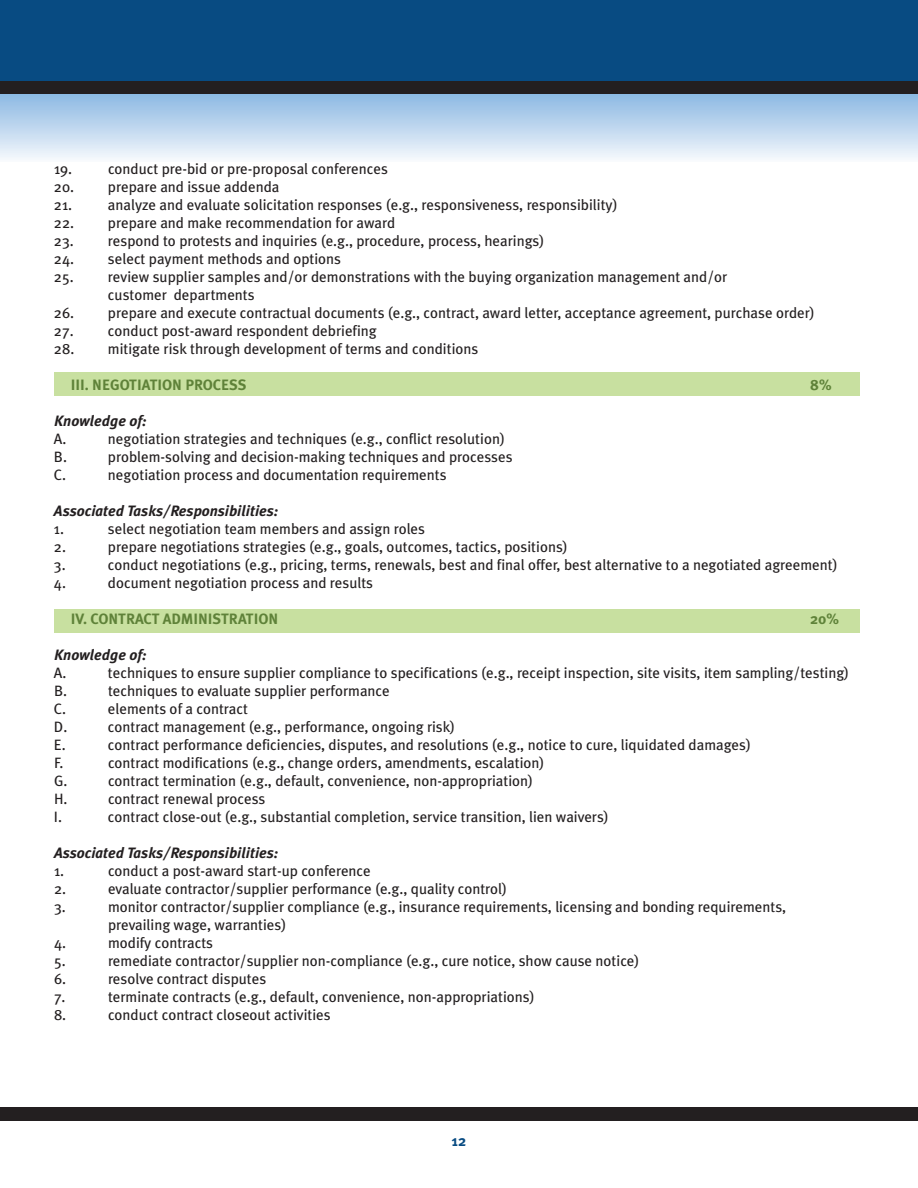
<style>
.page{position:relative;width:918px;height:1188px;background:#fff}
.page>*{position:absolute;margin:0;border:0;box-sizing:border-box;transform-origin:0 0}
.t1{font:15px/18px "Meta Plus";color:#231f20}
.t2{font:italic 700 15px "Meta Plus";color:#231f20}
.t3{font:700 15px "Meta Plus";color:#5f8239}
.t4{font:700 15px "Meta Plus";color:#084b82}
</style>
<div class="page">
<div style="left:0;top:88px;width:918px;height:74px;background:linear-gradient(to bottom,#82b2e0,#f5f8fc)"></div>
<div style="left:0;top:14px;width:918px;height:80px;background:#231f20"></div>
<div style="left:0;top:0;width:918px;height:81px;background:#084b82"></div>
<div style="left:0;top:1107px;width:918px;height:13px;background:#231f20"></div>
<div style="left:54px;top:372px;width:806px;height:24px;background:#c8e0a0"></div>
<div style="left:54px;top:609px;width:806px;height:23px;background:#c8e0a0"></div>
<p class="t1" style="left:54px;top:160px;width:335px">19. conduct pre-bid or pre-proposal conferences</p>
<p class="t1" style="left:54px;top:178px;width:227px">20. prepare and issue addenda</p>
<p class="t1" style="left:54px;top:196px;width:565px">21. analyze and evaluate solicitation responses (e.g., responsiveness, responsibility)</p>
<p class="t1" style="left:54px;top:214px;width:343px">22. prepare and make recommendation for award</p>
<p class="t1" style="left:54px;top:232px;width:492px">23. respond to protests and inquiries (e.g., procedure, process, hearings)</p>
<p class="t1" style="left:54px;top:250px;width:289px">24. select payment methods and options</p>
<p class="t1" style="left:108px;top:268px;width:621px;text-indent:-54px">25. review supplier samples and/or demonstrations with the buying organization management and/or customer departments</p>
<p class="t1" style="left:54px;top:304px;width:762px">26. prepare and execute contractual documents (e.g., contract, award letter, acceptance agreement, purchase order)</p>
<p class="t1" style="left:54px;top:322px;width:324px">27. conduct post-award respondent debriefing</p>
<p class="t1" style="left:54px;top:340px;width:426px">28. mitigate risk through development of terms and conditions</p>
<p class="t3" style="left:71px;top:376px;width:177px">III. NEGOTIATION PROCESS</p>
<p class="t3" style="left:810px;top:376px;width:23px">8%</p>
<p class="t2" style="left:54px;top:412px;width:94px">Knowledge of:</p>
<p class="t1" style="left:54px;top:430px;width:14px">A.</p>
<p class="t1" style="left:108px;top:430px;width:398px">negotiation strategies and techniques (e.g., conflict resolution)</p>
<p class="t1" style="left:54px;top:448px;width:15px">B.</p>
<p class="t1" style="left:108px;top:448px;width:406px">problem-solving and decision-making techniques and processes</p>
<p class="t1" style="left:54px;top:466px;width:14px">C.</p>
<p class="t1" style="left:108px;top:466px;width:340px">negotiation process and documentation requirements</p>
<p class="t2" style="left:54px;top:502px;width:226px">Associated Tasks/Responsibilities:</p>
<p class="t1" style="left:54px;top:520px;width:12px">1.</p>
<p class="t1" style="left:108px;top:520px;width:319px">select negotiation team members and assign roles</p>
<p class="t1" style="left:54px;top:538px;width:14px">2.</p>
<p class="t1" style="left:108px;top:538px;width:461px">prepare negotiations strategies (e.g., goals, outcomes, tactics, positions)</p>
<p class="t1" style="left:54px;top:556px;width:13px">3.</p>
<p class="t1" style="left:108px;top:556px;width:731px">conduct negotiations (e.g., pricing, terms, renewals, best and final offer, best alternative to a negotiated agreement)</p>
<p class="t1" style="left:54px;top:574px;width:14px">4.</p>
<p class="t1" style="left:108px;top:574px;width:267px">document negotiation process and results</p>
<p class="t3" style="left:71px;top:610px;width:209px">IV. CONTRACT ADMINISTRATION</p>
<p class="t3" style="left:810px;top:610px;width:30px">20%</p>
<p class="t2" style="left:54px;top:646px;width:94px">Knowledge of:</p>
<p class="t1" style="left:54px;top:664px;width:14px">A.</p>
<p class="t1" style="left:108px;top:664px;width:743px">techniques to ensure supplier compliance to specifications (e.g., receipt inspection, site visits, item sampling/testing)</p>
<p class="t1" style="left:54px;top:682px;width:15px">B.</p>
<p class="t1" style="left:108px;top:682px;width:283px">techniques to evaluate supplier performance</p>
<p class="t1" style="left:54px;top:700px;width:14px">C.</p>
<p class="t1" style="left:108px;top:700px;width:141px">elements of a contract</p>
<p class="t1" style="left:54px;top:718px;width:15px">D.</p>
<p class="t1" style="left:108px;top:718px;width:349px">contract management (e.g., performance, ongoing risk)</p>
<p class="t1" style="left:54px;top:736px;width:13px">E.</p>
<p class="t1" style="left:108px;top:736px;width:644px">contract performance deficiencies, disputes, and resolutions (e.g., notice to cure, liquidated damages)</p>
<p class="t1" style="left:54px;top:754px;width:11px">F.</p>
<p class="t1" style="left:108px;top:754px;width:438px">contract modifications (e.g., change orders, amendments, escalation)</p>
<p class="t1" style="left:54px;top:772px;width:15px">G.</p>
<p class="t1" style="left:108px;top:772px;width:427px">contract termination (e.g., default, convenience, non-appropriation)</p>
<p class="t1" style="left:54px;top:790px;width:15px">H.</p>
<p class="t1" style="left:108px;top:790px;width:159px">contract renewal process</p>
<p class="t1" style="left:54px;top:808px;width:10px">I.</p>
<p class="t1" style="left:108px;top:808px;width:502px">contract close-out (e.g., substantial completion, service transition, lien waivers)</p>
<p class="t2" style="left:54px;top:844px;width:226px">Associated Tasks/Responsibilities:</p>
<p class="t1" style="left:54px;top:862px;width:12px">1.</p>
<p class="t1" style="left:108px;top:862px;width:264px">conduct a post-award start-up conference</p>
<p class="t1" style="left:54px;top:880px;width:14px">2.</p>
<p class="t1" style="left:108px;top:880px;width:401px">evaluate contractor/supplier performance (e.g., quality control)</p>
<p class="t1" style="left:54px;top:898px;width:13px">3.</p>
<p class="t1" style="left:108px;top:898px;width:680px">monitor contractor/supplier compliance (e.g., insurance requirements, licensing and bonding requirements, prevailing wage, warranties)</p>
<p class="t1" style="left:54px;top:934px;width:14px">4.</p>
<p class="t1" style="left:108px;top:934px;width:107px">modify contracts</p>
<p class="t1" style="left:54px;top:952px;width:13px">5.</p>
<p class="t1" style="left:108px;top:952px;width:533px">remediate contractor/supplier non-compliance (e.g., cure notice, show cause notice)</p>
<p class="t1" style="left:54px;top:970px;width:14px">6.</p>
<p class="t1" style="left:108px;top:970px;width:160px">resolve contract disputes</p>
<p class="t1" style="left:54px;top:988px;width:13px">7.</p>
<p class="t1" style="left:108px;top:988px;width:428px">terminate contracts (e.g., default, convenience, non-appropriations)</p>
<p class="t1" style="left:54px;top:1006px;width:14px">8.</p>
<p class="t1" style="left:108px;top:1006px;width:224px">conduct contract closeout activities</p>
<p class="t4" style="left:452px;top:1132px;width:16px">12</p>
</div>
